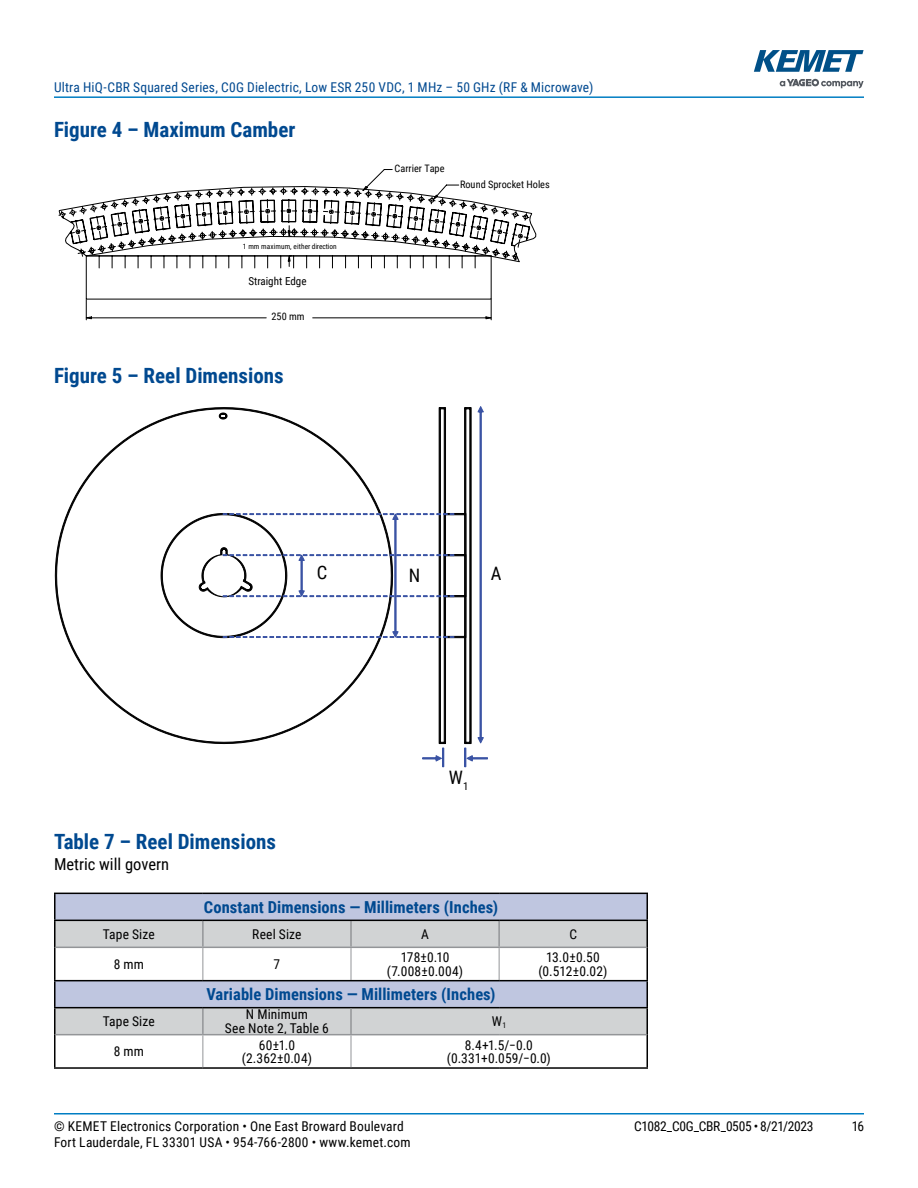
<style>
.page{position:relative;width:918px;height:1188px;background:#fff}
.page>*{position:absolute;margin:0;border:0;box-sizing:border-box;transform-origin:0 0}
.t1{font:700 21px "Roboto Condensed";color:#004990}
.t2{font:18.6px "Roboto Condensed";color:#000}
.t3{font:700 16.5px "Roboto Condensed";letter-spacing:.005em;color:#004990}
.t4{font:16.5px "Roboto Condensed";color:#000}
.t5{font:13.5px/13.5px "Roboto Condensed";letter-spacing:.015em;color:#000;text-align:center}
.t6{font:13.5px "Roboto Condensed";letter-spacing:.015em;color:#004990}
.t7{font:13.5px "Roboto Condensed";letter-spacing:-.025em;color:#000}
.t8{font:11.1px "Roboto Condensed";color:#000}
.t9{font:10.2px "Roboto Condensed";color:#000}
.t10{font:7.35px "Roboto Condensed";letter-spacing:.005em;color:#000}
</style>
<div class="page">
<hr style="left:54px;top:1113px;width:810px;height:2px;background:#007dc3">
<hr style="left:54px;top:96px;width:810px;height:2px;background:#007dc3">
<svg style="left:780px;top:79px;width:84px;height:9px"></svg>
<svg style="left:754px;top:50px;width:110px;height:22px"></svg>
<svg style="left:86px;top:262px;width:406px;height:38px"></svg>
<svg style="left:58px;top:169px;width:478px;height:93px"></svg>
<hr style="left:91px;top:318px;width:175px;height:1px;background:#000">
<hr style="left:313px;top:318px;width:173px;height:1px;background:#000">
<svg style="left:85px;top:299px;width:7px;height:21px"></svg>
<svg style="left:485px;top:299px;width:7px;height:21px"></svg>
<svg style="left:55px;top:419px;width:106px;height:313px"></svg>
<svg style="left:161px;top:407px;width:327px;height:360px"></svg>
<svg style="left:56px;top:894px;width:590px;height:26px;background:#bbc2db"></svg>
<svg style="left:56px;top:921px;width:590px;height:113px"></svg>
<hr style="left:646px;top:894px;width:2px;height:26px;background:#000">
<hr style="left:54px;top:921px;width:2px;height:26px;background:#000">
<hr style="left:646px;top:921px;width:2px;height:26px;background:#000">
<hr style="left:54px;top:947px;width:2px;height:33px;background:#000">
<hr style="left:646px;top:947px;width:2px;height:33px;background:#000">
<hr style="left:646px;top:981px;width:2px;height:26px;background:#000">
<hr style="left:54px;top:1008px;width:2px;height:27px;background:#000">
<hr style="left:54px;top:1035px;width:2px;height:32px;background:#000">
<hr style="left:646px;top:1035px;width:2px;height:32px;background:#000">
<hr style="left:54px;top:1067px;width:149px;height:2px;background:#000">
<hr style="left:203px;top:1067px;width:148px;height:2px;background:#000">
<hr style="left:351px;top:1067px;width:148px;height:2px;background:#000">
<hr style="left:499px;top:1067px;width:149px;height:2px;background:#000">
<hr style="left:202px;top:921px;width:2px;height:26px;background:#939598">
<hr style="left:350px;top:921px;width:2px;height:26px;background:#939598">
<hr style="left:498px;top:921px;width:2px;height:26px;background:#939598">
<hr style="left:56px;top:947px;width:147px;height:1px;background:#939598">
<hr style="left:203px;top:947px;width:148px;height:1px;background:#939598">
<hr style="left:351px;top:947px;width:148px;height:1px;background:#939598">
<hr style="left:499px;top:947px;width:147px;height:1px;background:#939598">
<hr style="left:202px;top:1008px;width:2px;height:26px;background:#939598">
<hr style="left:56px;top:1034px;width:147px;height:1px;background:#939598">
<hr style="left:203px;top:1034px;width:148px;height:1px;background:#939598">
<hr style="left:202px;top:948px;width:1px;height:32px;background:#939598">
<hr style="left:351px;top:948px;width:1px;height:32px;background:#939598">
<hr style="left:499px;top:948px;width:1px;height:32px;background:#939598">
<hr style="left:202px;top:1035px;width:1px;height:32px;background:#939598">
<hr style="left:351px;top:1035px;width:1px;height:32px;background:#939598">
<hr style="left:54px;top:893px;width:149px;height:1px;background:#000">
<hr style="left:54px;top:894px;width:2px;height:26px;background:#000">
<hr style="left:203px;top:893px;width:148px;height:1px;background:#000">
<hr style="left:351px;top:893px;width:148px;height:1px;background:#000">
<hr style="left:499px;top:893px;width:149px;height:1px;background:#000">
<hr style="left:54px;top:920px;width:149px;height:1px;background:#000">
<hr style="left:203px;top:920px;width:148px;height:1px;background:#000">
<hr style="left:351px;top:920px;width:148px;height:1px;background:#000">
<hr style="left:499px;top:920px;width:149px;height:1px;background:#000">
<hr style="left:54px;top:980px;width:149px;height:1px;background:#000">
<hr style="left:54px;top:981px;width:2px;height:26px;background:#000">
<hr style="left:203px;top:980px;width:148px;height:1px;background:#000">
<hr style="left:351px;top:980px;width:148px;height:1px;background:#000">
<hr style="left:499px;top:980px;width:149px;height:1px;background:#000">
<hr style="left:54px;top:1007px;width:149px;height:1px;background:#000">
<hr style="left:203px;top:1007px;width:148px;height:1px;background:#000">
<hr style="left:351px;top:1007px;width:148px;height:1px;background:#000">
<hr style="left:499px;top:1007px;width:149px;height:1px;background:#000">
<hr style="left:646px;top:1008px;width:2px;height:27px;background:#000">
<hr style="left:350px;top:1008px;width:2px;height:26px;background:#939598">
<hr style="left:351px;top:1034px;width:148px;height:1px;background:#939598">
<hr style="left:499px;top:1034px;width:147px;height:1px;background:#939598">
<p class="t6" style="left:54px;top:78px;width:541px">Ultra HiQ-CBR Squared Series, C0G Dielectric, Low ESR 250 VDC, 1 MHz – 50 GHz (RF &amp; Microwave)</p>
<h1 class="t1" style="left:54px;top:115px;width:243px">Figure 4 – Maximum Camber</h1>
<p class="t9" style="left:395px;top:161px;width:51px">Carrier Tape</p>
<p class="t9" style="left:460px;top:177px;width:91px">Round Sprocket Holes</p>
<p class="t10" style="left:243px;top:241px;width:95px">1 mm maximum, either direction</p>
<p class="t8" style="left:248px;top:273px;width:60px">Straight Edge</p>
<p class="t9" style="left:271px;top:310px;width:35px">250 mm</p>
<h1 class="t1" style="left:54px;top:361px;width:231px">Figure 5 – Reel Dimensions</h1>
<h2 class="t2" style="left:317px;top:560px;width:12px">C</h2>
<h2 class="t2" style="left:409px;top:562px;width:13px">N</h2>
<h2 class="t2" style="left:491px;top:561px;width:12px">A</h2>
<h2 class="t2" style="left:449px;top:764px;width:21px">W<sub>1</sub></h2>
<h1 class="t1" style="left:54px;top:827px;width:224px">Table 7 – Reel Dimensions</h1>
<p class="t4" style="left:54px;top:853px;width:117px">Metric will govern</p>
<p class="t3" style="left:204px;top:896px;width:296px">Constant Dimensions — Millimeters (Inches)</p>
<p class="t5" style="left:103px;top:927px;width:53px">Tape Size</p>
<p class="t5" style="left:252px;top:927px;width:51px">Reel Size</p>
<p class="t5" style="left:421px;top:927px;width:9px">A</p>
<p class="t5" style="left:569px;top:927px;width:9px">C</p>
<p class="t5" style="left:114px;top:957px;width:32px">8 mm</p>
<p class="t5" style="left:274px;top:957px;width:8px">7</p>
<p class="t5" style="left:387px;top:950px;width:78px">178±0.10 (7.008±0.004)</p>
<p class="t5" style="left:539px;top:950px;width:70px">13.0±0.50 (0.512±0.02)</p>
<p class="t3" style="left:206px;top:983px;width:291px">Variable Dimensions — Millimeters (Inches)</p>
<p class="t5" style="left:103px;top:1014px;width:53px">Tape Size</p>
<p class="t5" style="left:225px;top:1007px;width:106px">N Minimum<br>See Note 2, Table 6</p>
<p class="t5" style="left:492px;top:1014px;width:16px">W<sub>1</sub></p>
<p class="t5" style="left:114px;top:1044px;width:32px">8 mm</p>
<p class="t5" style="left:242px;top:1038px;width:72px">60±1.0 (2.362±0.04)</p>
<p class="t5" style="left:447px;top:1038px;width:105px">8.4+1.5/−0.0 (0.331+0.059/−0.0)</p>
<p class="t5" style="left:54px;top:1119px;width:351px">© KEMET Electronics Corporation • One East Broward Boulevard</p>
<p class="t7" style="left:634px;top:1116px;width:181px">C1082_C0G_CBR_0505 • 8/21/2023</p>
<p class="t5" style="left:852px;top:1119px;width:14px">16</p>
<p class="t5" style="left:54px;top:1135px;width:358px">Fort Lauderdale, FL 33301 USA • 954-766-2800 • www.kemet.com</p>
</div>
